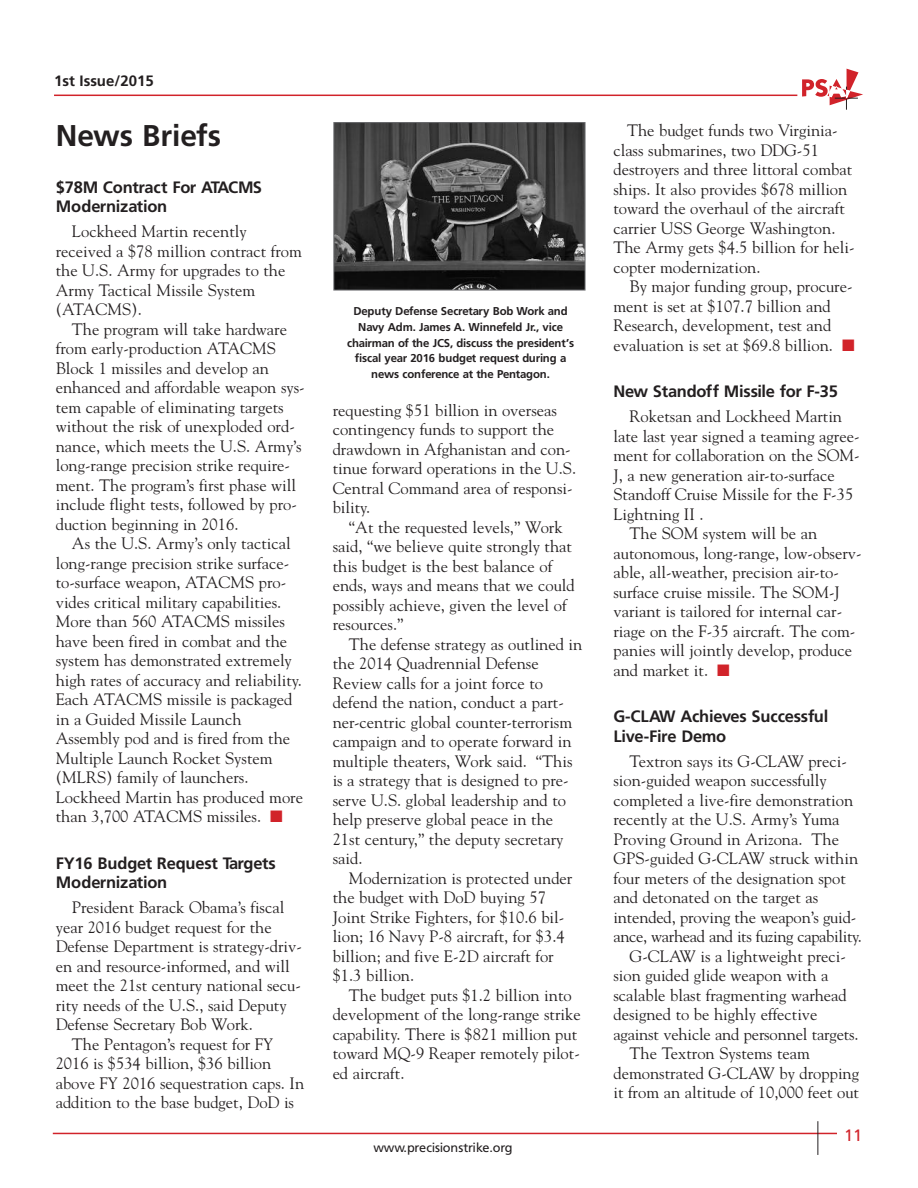
<style>
.page{position:relative;width:918px;height:1188px;background:#fff}
.page>*{position:absolute;margin:0;border:0;box-sizing:border-box;transform-origin:0 0}
.t1{font:700 30px "Frutiger";color:#231f20}
.t2{font:16.5px/19.5px "Goudy";color:#231f20}
.t3{font:700 16.5px/19.5px "Frutiger";letter-spacing:-.01em;color:#231f20}
.t4{font:16.5px "Goudy";letter-spacing:-.02em;color:#231f20}
.t5{font:16.5px "Frutiger";color:#d1232a}
.t6{font:700 15px "Frutiger";color:#231f20}
.t7{font:12.75px "Frutiger";letter-spacing:-.02em;color:#231f20}
.t8{font:700 11.4px/15.8px "Frutiger";letter-spacing:-.01em;color:#231f20;text-align:center}
.s1{color:#d1232a}
</style>
<div class="page">
<hr style="left:53px;top:1133px;width:784px;height:1px;background:#d1232a">
<hr style="left:818px;top:1121px;width:1px;height:34px;background:#231f20">
<hr style="left:54px;top:95px;width:743px;height:1px;background:#d1232a">
<svg style="left:802px;top:69px;width:61px;height:41px"></svg>
<img style="left:335px;top:124px;width:248px;height:164px">
<div style="left:333px;top:122px;width:252px;height:168px;border:1px solid #6c6d70"></div>
<p class="t6" style="left:54px;top:74px;width:101px">1st Issue/2015</p>
<h1 class="t1" style="left:56px;top:124px;width:167px">News Briefs</h1>
<p class="t3" style="left:56px;top:178px;width:208px">$78M Contract For ATACMS<br>Modernization</p>
<p class="t2" style="left:56px;top:222px;width:248px;text-indent:16px">Lockheed Martin recently received a $78 million contract from the U.S. Army for upgrades to the<br>Army Tactical Missile System (ATACMS).</p>
<p class="t2" style="left:56px;top:319px;width:251px;text-indent:16px">The program will take hardware from early-production ATACMS Block 1 missiles and develop an enhanced and affordable weapon sys&shy;tem capable of eliminating targets without the risk of unexploded ord&shy;nance, which meets the U.S. Army’s long-range precision strike require&shy;ment. The program’s first phase will include flight tests, followed by pro&shy;duction beginning in 2016.</p>
<p class="t2" style="left:56px;top:534px;width:249px;text-indent:16px">As the U.S. Army’s only tactical long-range precision strike surface&shy;to-surface weapon, ATACMS pro&shy;vides critical military capabilities.<br>More than 560 ATACMS missiles have been fired in combat and the system has demonstrated extremely high rates of accuracy and reliability.<br>Each ATACMS missile is packaged in a Guided Missile Launch<br>Assembly pod and is fired from the<br>Multiple Launch Rocket System (MLRS) family of launchers.<br>Lockheed Martin has produced more than 3,700 ATACMS missiles. <span class="s1">■</span></p>
<p class="t3" style="left:56px;top:854px;width:222px">FY16 Budget Request Targets<br>Modernization</p>
<p class="t2" style="left:72px;top:898px;width:214px">President Barack Obama’s fiscal</p>
<p class="t2" style="left:56px;top:917px;width:217px">year 2016 budget request for the</p>
<p class="t2" style="left:56px;top:937px;width:248px">Defense Department is strategy-driv-</p>
<p class="t2" style="left:56px;top:956px;width:235px">en and resource-informed, and will</p>
<p class="t2" style="left:56px;top:976px;width:247px">meet the 21st century national secu-</p>
<p class="t2" style="left:56px;top:995px;width:233px">rity needs of the U.S., said Deputy</p>
<p class="t2" style="left:56px;top:1015px;width:199px">Defense Secretary Bob Work.</p>
<p class="t2" style="left:72px;top:1034px;width:203px">The Pentagon’s request for FY</p>
<p class="t2" style="left:56px;top:1054px;width:217px">2016 is $534 billion, $36 billion</p>
<p class="t2" style="left:56px;top:1073px;width:250px">above FY 2016 sequestration caps. In</p>
<p class="t2" style="left:56px;top:1093px;width:240px">addition to the base budget, DoD is</p>
<p class="t8" style="left:347px;top:304px;width:228px">Deputy Defense Secretary Bob Work and Navy Adm. James A. Winnefeld Jr., vice chairman of the JCS, discuss the president’s fiscal year 2016 budget request during a news conference at the Pentagon.</p>
<p class="t2" style="left:333px;top:400px;width:245px">requesting $51 billion in overseas contingency funds to support the drawdown in Afghanistan and con&shy;tinue forward operations in the U.S.<br>Central Command area of responsi&shy;bility.</p>
<p class="t2" style="left:333px;top:517px;width:244px;text-indent:16px">“At the requested levels,” Work said, “we believe quite strongly that this budget is the best balance of ends, ways and means that we could possibly achieve, given the level of resources.”</p>
<p class="t2" style="left:333px;top:634px;width:251px;text-indent:16px">The defense strategy as outlined in the 2014 Quadrennial Defense<br>Review calls for a joint force to defend the nation, conduct a part&shy;ner-centric global counter-terrorism campaign and to operate forward in multiple theaters, Work said. “This is a strategy that is designed to pre&shy;serve U.S. global leadership and to help preserve global peace in the<br>21st century,” the deputy secretary said.</p>
<p class="t2" style="left:333px;top:868px;width:241px;text-indent:16px">Modernization is protected under the budget with DoD buying 57<br>Joint Strike Fighters, for $10.6 bil&shy;lion; 16 Navy P-8 aircraft, for $3.4 billion; and five E-2D aircraft for $1.3 billion.</p>
<p class="t2" style="left:333px;top:985px;width:250px;text-indent:16px">The budget puts $1.2 billion into development of the long-range strike capability. There is $821 million put toward MQ-9 Reaper remotely pilot&shy;ed aircraft.</p>
<p class="t7" style="left:373px;top:1143px;width:141px">www.precisionstrike.org</p>
<p class="t2" style="left:613px;top:121px;width:243px;text-indent:14px">The budget funds two Virginia&shy;class submarines, two DDG-51 destroyers and three littoral combat ships. It also provides $678 million toward the overhaul of the aircraft carrier USS George Washington.<br>The Army gets $4.5 billion for heli&shy;copter modernization.</p>
<p class="t2" style="left:613px;top:277px;width:243px;text-indent:16px">By major funding group, procure&shy;ment is set at $107.7 billion and Research, development, test and evaluation is set at $69.8 billion. <span class="s1">■</span></p>
<p class="t3" style="left:613px;top:383px;width:226px">New Standoff Missile for F-35</p>
<p class="t2" style="left:630px;top:407px;width:214px">Roketsan and Lockheed Martin</p>
<p class="t2" style="left:613px;top:426px;width:248px">late last year signed a teaming agree-</p>
<p class="t2" style="left:613px;top:446px;width:248px">ment for collaboration on the SOM-</p>
<p class="t2" style="left:613px;top:465px;width:223px">J, a new generation air-to-surface</p>
<p class="t2" style="left:613px;top:485px;width:241px">Standoff Cruise Missile for the F-35</p>
<p class="t2" style="left:613px;top:504px;width:92px">Lightning II .</p>
<p class="t2" style="left:630px;top:524px;width:189px">The SOM system will be an</p>
<p class="t2" style="left:613px;top:543px;width:250px">autonomous, long-range, low-observ-</p>
<p class="t2" style="left:613px;top:563px;width:227px">able, all-weather, precision air-to-</p>
<p class="t2" style="left:613px;top:582px;width:228px">surface cruise missile. The SOM-J</p>
<p class="t2" style="left:613px;top:602px;width:230px">variant is tailored for internal car-</p>
<p class="t2" style="left:613px;top:621px;width:244px">riage on the F-35 aircraft. The com-</p>
<p class="t2" style="left:613px;top:641px;width:240px">panies will jointly develop, produce</p>
<p class="t2" style="left:613px;top:660px;width:118px">and market it. <span class="s1">■</span></p>
<p class="t3" style="left:613px;top:708px;width:216px">G-CLAW Achieves Successful<br>Live-Fire Demo</p>
<p class="t2" style="left:630px;top:751px;width:219px">Textron says its G-CLAW preci-</p>
<p class="t2" style="left:613px;top:771px;width:215px">sion-guided weapon successfully</p>
<p class="t2" style="left:613px;top:790px;width:241px">completed a live-fire demonstration</p>
<p class="t2" style="left:613px;top:810px;width:228px">recently at the U.S. Army’s Yuma</p>
<p class="t2" style="left:613px;top:829px;width:227px">Proving Ground in Arizona. The</p>
<p class="t2" style="left:613px;top:849px;width:246px">GPS-guided G-CLAW struck within</p>
<p class="t2" style="left:613px;top:868px;width:234px">four meters of the designation spot</p>
<p class="t2" style="left:613px;top:888px;width:206px">and detonated on the target as</p>
<p class="t2" style="left:613px;top:907px;width:244px">intended, proving the weapon’s guid-</p>
<p class="t4" style="left:613px;top:927px;width:250px">ance, warhead and its fuzing capability.</p>
<p class="t2" style="left:630px;top:946px;width:218px">G-CLAW is a lightweight preci-</p>
<p class="t2" style="left:613px;top:966px;width:217px">sion guided glide weapon with a</p>
<p class="t2" style="left:613px;top:985px;width:235px">scalable blast fragmenting warhead</p>
<p class="t2" style="left:613px;top:1005px;width:206px">designed to be highly effective</p>
<p class="t2" style="left:613px;top:1024px;width:247px">against vehicle and personnel targets.</p>
<p class="t2" style="left:630px;top:1044px;width:182px">The Textron Systems team</p>
<p class="t2" style="left:613px;top:1063px;width:247px">demonstrated G-CLAW by dropping</p>
<p class="t2" style="left:613px;top:1083px;width:247px">it from an altitude of 10,000 feet out</p>
<p class="t5" style="left:844px;top:1129px;width:20px">11</p>
</div>
